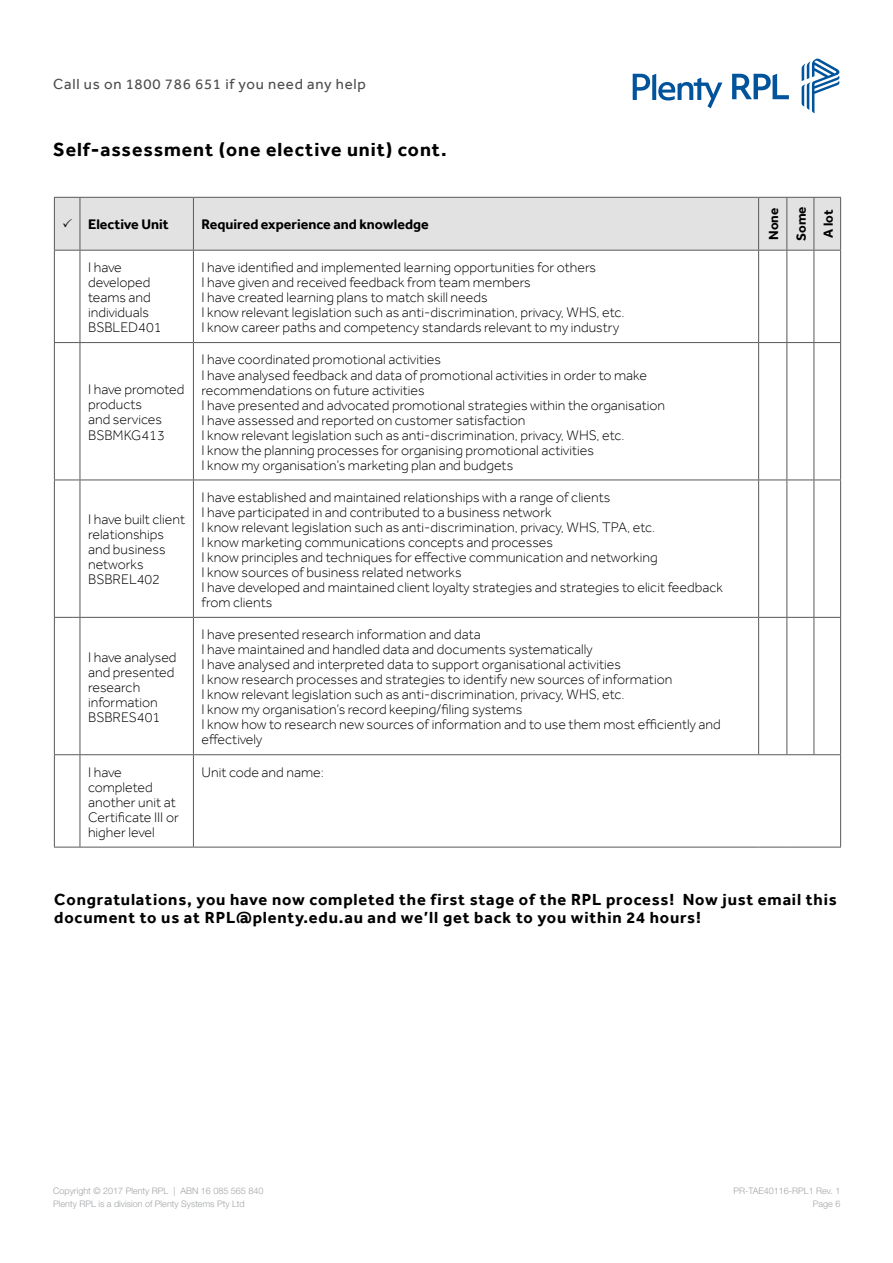
<style>
.page{position:relative;width:893px;height:1263px;background:#fff}
.page>*{position:absolute;margin:0;border:0;box-sizing:border-box;transform-origin:0 0}
.t1{font:700 19.5px "Effra";letter-spacing:.05em;color:#000}
.t2{font:700 16.5px/18px "Effra";letter-spacing:.05em;color:#000}
.t3{font:15px "Effra";letter-spacing:.05em;color:#4d4d4f}
.t4{font:300 14.25px/15px "Effra";color:#000}
.t5{font:700 14.25px "Effra";color:#000}
.t6{font:700 13.5px/27.3px "Effra";color:#000;text-align:justify}
.t7{font:300 9px/13.2px "Helvetica Neue LT Std";color:#a1a3a6}
</style>
<div class="page">
<svg style="left:802px;top:58px;width:38px;height:55px"></svg>
<svg style="left:633px;top:74px;width:89px;height:34px"></svg>
<svg style="left:732px;top:74px;width:57px;height:25px"></svg>
<hr style="left:758px;top:251px;width:1px;height:91px;background:#59595c">
<hr style="left:758px;top:343px;width:1px;height:137px;background:#59595c">
<hr style="left:758px;top:480px;width:1px;height:137px;background:#59595c">
<hr style="left:758px;top:618px;width:1px;height:136px;background:#59595c">
<hr style="left:80px;top:342px;width:113px;height:1px;background:#59595c">
<hr style="left:80px;top:480px;width:113px;height:1px;background:#59595c">
<hr style="left:80px;top:617px;width:113px;height:1px;background:#59595c">
<hr style="left:80px;top:754px;width:113px;height:1px;background:#59595c">
<hr style="left:80px;top:847px;width:113px;height:1px;background:#59595c">
<hr style="left:193px;top:342px;width:566px;height:1px;background:#59595c">
<hr style="left:193px;top:480px;width:566px;height:1px;background:#59595c">
<hr style="left:193px;top:617px;width:566px;height:1px;background:#59595c">
<hr style="left:193px;top:754px;width:566px;height:1px;background:#59595c">
<hr style="left:193px;top:847px;width:566px;height:1px;background:#59595c">
<svg style="left:759px;top:847px;width:82px;height:1px"></svg>
<svg style="left:54px;top:342px;width:26px;height:1px"></svg>
<svg style="left:55px;top:480px;width:25px;height:1px"></svg>
<svg style="left:54px;top:617px;width:26px;height:1px"></svg>
<svg style="left:54px;top:754px;width:26px;height:1px"></svg>
<svg style="left:54px;top:847px;width:26px;height:1px"></svg>
<hr style="left:193px;top:251px;width:1px;height:91px;background:#59595c">
<hr style="left:193px;top:343px;width:1px;height:137px;background:#59595c">
<hr style="left:193px;top:480px;width:1px;height:137px;background:#59595c">
<hr style="left:193px;top:618px;width:1px;height:136px;background:#59595c">
<hr style="left:193px;top:755px;width:1px;height:92px;background:#59595c">
<hr style="left:54px;top:251px;width:1px;height:91px;background:#59595c">
<hr style="left:80px;top:251px;width:1px;height:91px;background:#59595c">
<hr style="left:54px;top:343px;width:1px;height:137px;background:#59595c">
<hr style="left:80px;top:343px;width:1px;height:137px;background:#59595c">
<hr style="left:54px;top:480px;width:1px;height:137px;background:#59595c">
<hr style="left:80px;top:480px;width:1px;height:137px;background:#59595c">
<hr style="left:54px;top:618px;width:1px;height:136px;background:#59595c">
<hr style="left:80px;top:618px;width:1px;height:136px;background:#59595c">
<hr style="left:54px;top:755px;width:1px;height:92px;background:#59595c">
<hr style="left:80px;top:755px;width:1px;height:92px;background:#59595c">
<hr style="left:786px;top:251px;width:1px;height:91px;background:#59595c">
<hr style="left:814px;top:251px;width:1px;height:91px;background:#59595c">
<hr style="left:840px;top:251px;width:1px;height:91px;background:#59595c">
<hr style="left:786px;top:343px;width:1px;height:137px;background:#59595c">
<svg style="left:759px;top:342px;width:82px;height:1px"></svg>
<hr style="left:814px;top:343px;width:1px;height:137px;background:#59595c">
<hr style="left:840px;top:343px;width:1px;height:137px;background:#59595c">
<hr style="left:786px;top:480px;width:1px;height:137px;background:#59595c">
<svg style="left:759px;top:480px;width:81px;height:1px"></svg>
<hr style="left:814px;top:480px;width:1px;height:137px;background:#59595c">
<hr style="left:840px;top:480px;width:1px;height:137px;background:#59595c">
<hr style="left:786px;top:618px;width:1px;height:136px;background:#59595c">
<svg style="left:759px;top:617px;width:82px;height:1px"></svg>
<hr style="left:814px;top:618px;width:1px;height:136px;background:#59595c">
<hr style="left:840px;top:618px;width:1px;height:136px;background:#59595c">
<svg style="left:759px;top:754px;width:82px;height:1px"></svg>
<hr style="left:840px;top:755px;width:1px;height:92px;background:#59595c">
<div style="left:54px;top:197px;width:787px;height:54px;background:#e3e2e3"></div>
<p class="t3" style="left:53px;top:76px;width:314px">Call us on 1800 786 651 if you need any help</p>
<h1 class="t1" style="left:53px;top:138px;width:395px">Self-assessment (one elective unit) cont.</h1>
<p class="t5" style="left:88px;top:216px;width:82px">Elective Unit</p>
<p class="t5" style="left:202px;top:216px;width:229px">Required experience and knowledge</p>
<p class="t4" style="left:88px;top:260px;width:75px">I have developed teams and individuals<br>BSBLED401</p>
<p class="t4" style="left:202px;top:260px;width:425px">I have identified and implemented learning opportunities for others<br>I have given and received feedback from team members<br>I have created learning plans to match skill needs<br>I know relevant legislation such as anti-discrimination, privacy, WHS, etc.<br>I know career paths and competency standards relevant to my industry</p>
<p class="t4" style="left:88px;top:382px;width:98px">I have promoted products<br>and services<br>BSBMKG413</p>
<p class="t4" style="left:88px;top:512px;width:99px">I have built client relationships and business networks<br>BSBREL402</p>
<p class="t4" style="left:88px;top:650px;width:90px">I have analysed and presented research information<br>BSBRES401</p>
<p class="t4" style="left:202px;top:352px;width:465px">I have coordinated promotional activities<br>I have analysed feedback and data of promotional activities in order to make recommendations on future activities<br>I have presented and advocated promotional strategies within the organisation I have assessed and reported on customer satisfaction<br>I know relevant legislation such as anti-discrimination, privacy, WHS, etc.<br>I know the planning processes for organising promotional activities<br>I know my organisation’s marketing plan and budgets</p>
<p class="t4" style="left:202px;top:490px;width:523px">I have established and maintained relationships with a range of clients<br>I have participated in and contributed to a business network<br>I know relevant legislation such as anti-discrimination, privacy, WHS, TPA, etc.<br>I know marketing communications concepts and processes<br>I know principles and techniques for effective communication and networking<br>I know sources of business related networks<br>I have developed and maintained client loyalty strategies and strategies to elicit feedback from clients</p>
<p class="t4" style="left:202px;top:627px;width:521px">I have presented research information and data<br>I have maintained and handled data and documents systematically<br>I have analysed and interpreted data to support organisational activities<br>I know research processes and strategies to identify new sources of information<br>I know relevant legislation such as anti-discrimination, privacy, WHS, etc.<br>I know my organisation’s record keeping/filing systems<br>I know how to research new sources of information and to use them most efficiently and effectively</p>
<p class="t4" style="left:88px;top:764px;width:92px">I have completed another unit at<br>Certificate III or higher level</p>
<p class="t4" style="left:202px;top:764px;width:124px">Unit code and name:</p>
<p class="t6" style="left:760px;top:241px;width:36px;rotate:-90deg">None Some A lot</p>
<p class="t2" style="left:54px;top:891px;width:784px">Congratulations, you have now completed the first stage of the RPL process! Now just email this document to us at RPL@plenty.edu.au and we’ll get back to you within 24 hours!</p>
<p class="t7" style="left:53px;top:1184px;width:212px">Copyright © 2017 Plenty RPL | ABN 16 085 565 840<br>Plenty RPL is a division of Plenty Systems Pty Ltd</p>
<p class="t7" style="left:733px;top:1184px;width:108px;text-align:right">PR-TAE40116-RPL1 Rev. 1<br>Page 6</p>
</div>
